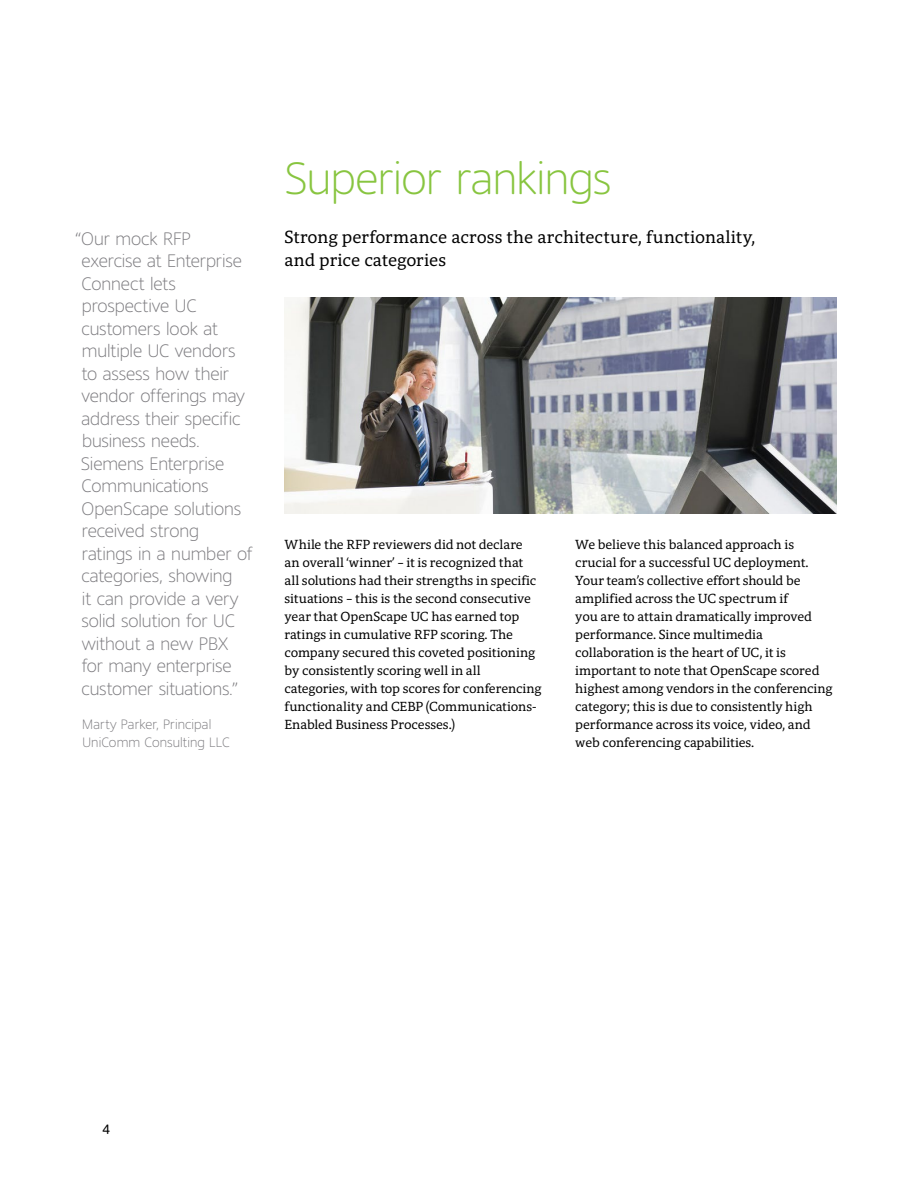
<style>
.page{position:relative;width:918px;height:1188px;background:#fff}
.page>*{position:absolute;margin:0;border:0;box-sizing:border-box;transform-origin:0 0}
.t1{font:300 45px "Harmony Sans";letter-spacing:-.01em;color:#88c540}
.t2{font:300 18px/22.5px "Harmony Sans";letter-spacing:-.005em;color:#7c7b7f}
.t3{font:18px/22.5px "Harmony Serif";color:#000}
.t4{font:13.5px/18px "Harmony Serif";letter-spacing:-.005em;color:#000}
.t5{font:300 13.5px/18px "Harmony Sans";letter-spacing:.01em;color:#7c7b7f}
.t6{font:13.5px "Harmony Sans";color:#000}
</style>
<div class="page">
<img style="left:284px;top:298px;width:553px;height:215px">
<p class="t2" style="left:81px;top:227px;width:173px;text-indent:-6px">“Our mock RFP exercise at Enterprise<br>Connect lets prospective UC customers look at multiple UC vendors to assess how their vendor offerings may address their specific business needs.<br>Siemens Enterprise<br>Communications<br>OpenScape solutions received strong ratings in a number of categories, showing<br>it can provide a very solid solution for UC without a new PBX for many enterprise customer situations.”</p>
<p class="t5" style="left:82px;top:715px;width:149px">Marty Parker, Principal<br>UniComm Consulting LLC</p>
<h1 class="t1" style="left:284px;top:149px;width:328px">Superior rankings</h1>
<h2 class="t3" style="left:284px;top:226px;width:472px">Strong performance across the architecture, functionality, and price categories</h2>
<p class="t4" style="left:285px;top:536px;width:258px">While the RFP reviewers did not declare<br>an overall ‘winner’ – it is recognized that<br>all solutions had their strengths in specific situations – this is the second consecutive year that OpenScape UC has earned top ratings in cumulative RFP scoring. The company secured this coveted positioning by consistently scoring well in all categories, with top scores for conferencing functionality and CEBP (Communications-Enabled Business Processes.)</p>
<p class="t4" style="left:575px;top:536px;width:259px">We believe this balanced approach is crucial for a successful UC deployment.<br>Your team’s collective effort should be amplified across the UC spectrum if<br>you are to attain dramatically improved performance. Since multimedia collaboration is the heart of UC, it is important to note that OpenScape scored highest among vendors in the conferencing category; this is due to consistently high performance across its voice, video, and web conferencing capabilities.</p>
<p class="t6" style="left:103px;top:1121px;width:9px">4</p>
</div>
